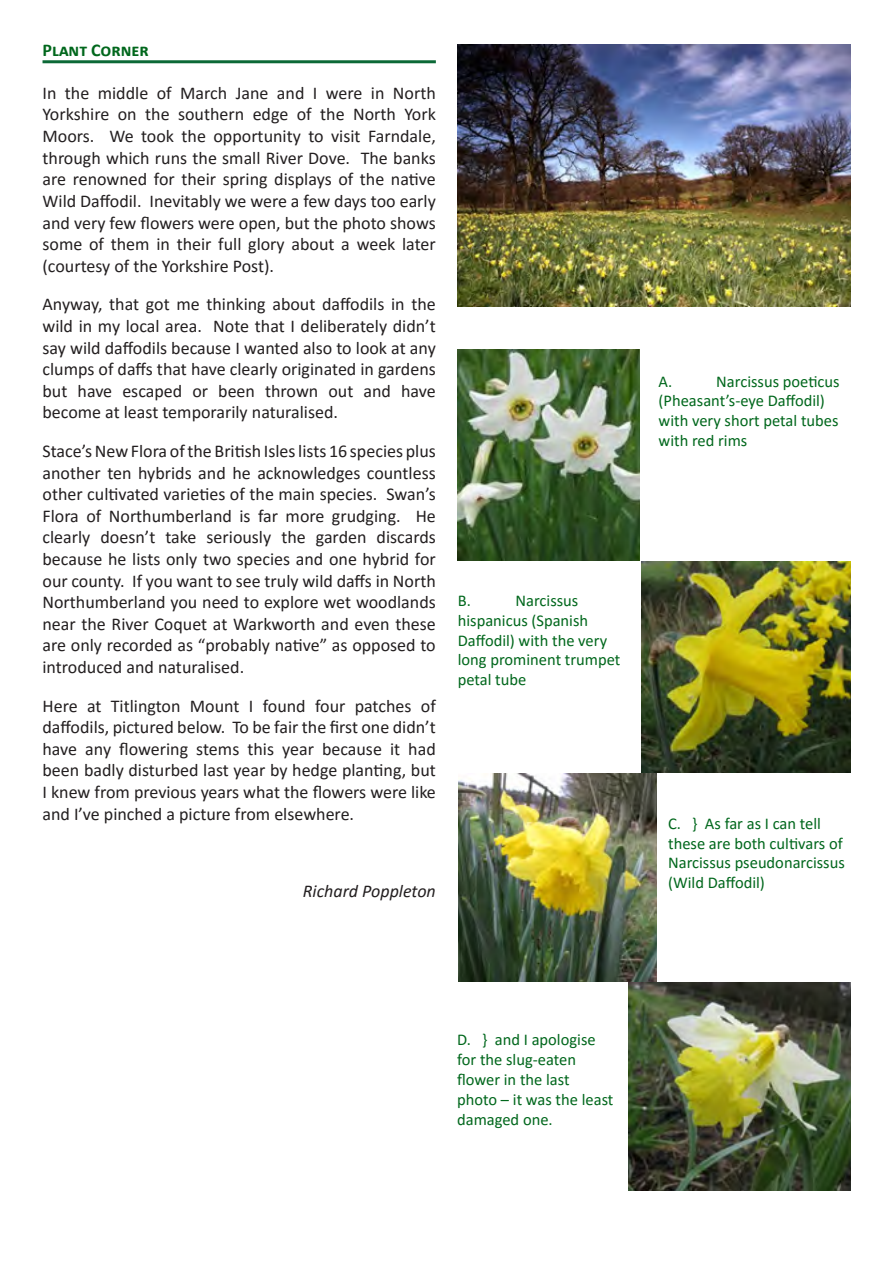
<style>
.page{position:relative;width:893px;height:1263px;background:#fff}
.page>*{position:absolute;margin:0;border:0;box-sizing:border-box;transform-origin:0 0}
.Body_text_normal{font:18px/21.6px "Calibri";color:#231f20;text-align:justify}
.Signature{font:italic 18px "Calibri";color:#231f20}
.Article_title{font:700 18px "Calibri";color:#01671c}
.t1{font:16.5px/19.8px "Calibri";color:#01671c}
</style>
<div class="page">
<hr style="left:43px;top:60px;width:393px;height:3px;background:#0c6937">
<img style="left:458px;top:44px;width:392px;height:262px">
<img style="left:458px;top:350px;width:182px;height:211px">
<img style="left:642px;top:561px;width:208px;height:211px">
<img style="left:458px;top:773px;width:198px;height:209px">
<img style="left:629px;top:982px;width:221px;height:209px">
<p class="Article_title" style="left:43px;top:37px;width:108px">Plant Corner</p>
<p class="Body_text_normal" style="left:43px;top:82px;width:395px">In the middle of March Jane and I were in North Yorkshire on the southern edge of the North York Moors. We took the opportunity to visit Farndale, through which runs the small River Dove. The banks are renowned for their spring displays of the native Wild Daffodil. Inevitably we were a few days too early and very few flowers were open, but the photo shows some of them in their full glory about a week later (courtesy of the Yorkshire Post).</p>
<p class="Body_text_normal" style="left:43px;top:293px;width:395px">Anyway, that got me thinking about daffodils in the wild in my local area. Note that I deliberately didn’t say wild daffodils because I wanted also to look at any clumps of daffs that have clearly originated in gardens but have escaped or been thrown out and have become at least temporarily naturalised.</p>
<p class="Body_text_normal" style="left:43px;top:440px;width:395px">Stace’s New Flora of the British Isles lists 16 species plus another ten hybrids and he acknowledges countless other cultivated varieties of the main species. Swan’s Flora of Northumberland is far more grudging. He clearly doesn’t take seriously the garden discards because he lists only two species and one hybrid for our county. If you want to see truly wild daffs in North Northumberland you need to explore wet woodlands near the River Coquet at Warkworth and even these are only recorded as “probably native” as opposed to introduced and naturalised.</p>
<p class="Body_text_normal" style="left:43px;top:694px;width:395px">Here at Titlington Mount I found four patches of daffodils, pictured below. To be fair the first one didn’t have any flowering stems this year because it had been badly disturbed last year by hedge planting, but I knew from previous years what the flowers were like and I’ve pinched a picture from elsewhere.</p>
<p class="t1" style="left:458px;top:590px;width:164px;text-indent:58px">Narcissus hispanicus (Spanish<br>Daffodil) with the very long prominent trumpet petal tube</p>
<p class="t1" style="left:458px;top:590px;width:15px">B.</p>
<p class="Signature" style="left:303px;top:878px;width:135px">Richard Poppleton</p>
<p class="t1" style="left:659px;top:371px;width:183px;text-indent:58px">Narcissus poeticus (Pheasant’s-eye Daffodil) with very short petal tubes with red rims</p>
<p class="t1" style="left:659px;top:371px;width:15px">A.</p>
<p class="t1" style="left:668px;top:813px;width:178px">C. } As far as I can tell these are both cultivars of<br>Narcissus pseudonarcissus (Wild Daffodil)</p>
<p class="t1" style="left:457px;top:1029px;width:158px">D. } and I apologise for the slug-eaten flower in the last photo – it was the least damaged one.</p>
</div>
